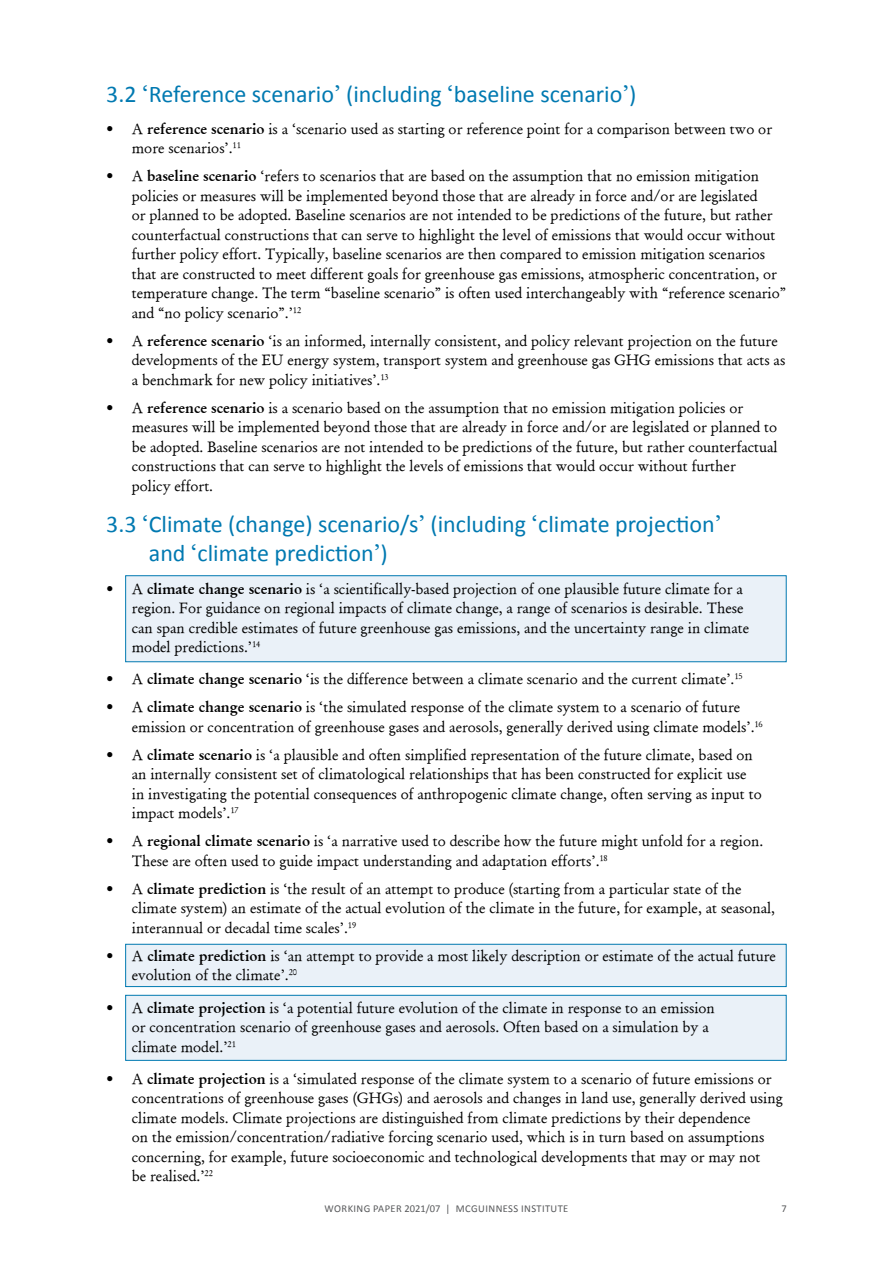
<style>
.page{position:relative;width:893px;height:1263px;background:#fff}
.page>*{position:absolute;margin:0;border:0;box-sizing:border-box;transform-origin:0 0}
.t1{font:24px/28.8px "Calibri";color:#0079b1}
.t2{font:15px/19.5px "Garamond Macronby Paul Kennett";color:#000}
.t3{font:10.5px "Calibri";letter-spacing:.04em;color:#58595b}
.s1{font-family:"Garamond Macronby Paul Kennett"}
.s2{font-family:"Garamond Macron Bold By Paul Kennett"}
</style>
<div class="page">
<div style="left:125px;top:575px;width:661px;height:87px;background:#eaf1f8;border:1px solid #0079b1"></div>
<div style="left:125px;top:944px;width:661px;height:43px;background:#eaf1f8;border:1px solid #0079b1"></div>
<div style="left:125px;top:995px;width:661px;height:65px;background:#eaf1f8;border:1px solid #0079b1"></div>
<h1 class="t1" style="left:106px;top:79px;width:532px">3.2 <span class="s1">‘</span>Reference scenario<span class="s1">’</span> (including <span class="s1">‘</span>baseline scenario<span class="s1">’</span>)</h1>
<p class="t2" style="left:132px;top:118px;width:642px;text-indent:-26px">¤ A <span class="s2">reference scenario</span> is a ‘scenario used as starting or reference point for a comparison between two or more scenarios’.<sup>11</sup></p>
<p class="t2" style="left:132px;top:166px;width:656px;text-indent:-26px">¤ A <span class="s2">baseline scenario</span> ‘refers to scenarios that are based on the assumption that no emission mitigation policies or measures will be implemented beyond those that are already in force and/or are legislated<br>or planned to be adopted. Baseline scenarios are not intended to be predictions of the future, but rather counterfactual constructions that can serve to highlight the level of emissions that would occur without further policy effort. Typically, baseline scenarios are then compared to emission mitigation scenarios that are constructed to meet different goals for greenhouse gas emissions, atmospheric concentration, or temperature change. The term “baseline scenario” is often used interchangeably with “reference scenario” and “no policy scenario”.’<sup>12</sup></p>
<p class="t2" style="left:132px;top:330px;width:655px;text-indent:-26px">¤ A <span class="s2">reference scenario</span> ‘is an informed, internally consistent, and policy relevant projection on the future developments of the EU energy system, transport system and greenhouse gas GHG emissions that acts as a benchmark for new policy initiatives’.<sup>13</sup></p>
<p class="t2" style="left:132px;top:397px;width:647px;text-indent:-26px">¤ A <span class="s2">reference scenario</span> is a scenario based on the assumption that no emission mitigation policies or measures will be implemented beyond those that are already in force and/or are legislated or planned to be adopted. Baseline scenarios are not intended to be predictions of the future, but rather counterfactual constructions that can serve to highlight the levels of emissions that would occur without further policy effort.</p>
<h1 class="t1" style="left:149px;top:510px;width:574px;text-indent:-43px">3.3 <span class="s1">‘</span>Climate (change) scenario/s<span class="s1">’</span> (including <span class="s1">‘</span>climate projection<span class="s1">’ </span>and <span class="s1">‘</span>climate prediction<span class="s1">’</span>)</h1>
<p class="t2" style="left:132px;top:578px;width:619px;text-indent:-26px">¤ A <span class="s2">climate change scenario</span> is ‘a scientifically-based projection of one plausible future climate for a region. For guidance on regional impacts of climate change, a range of scenarios is desirable. These can span credible estimates of future greenhouse gas emissions, and the uncertainty range in climate model predictions.’<sup>14</sup></p>
<p class="t2" style="left:106px;top:664px;width:638px;line-height:28px">¤ A <span class="s2">climate change scenario</span> ‘is the difference between a climate scenario and the current climate’.<sup>15 </sup>¤ A <span class="s2">climate change scenario</span> is ‘the simulated response of the climate system to a scenario of future</p>
<p class="t2" style="left:106px;top:712px;width:658px;line-height:28px;text-indent:26px">emission or concentration of greenhouse gases and aerosols, generally derived using climate models’.<sup>16 </sup>¤ A <span class="s2">climate scenario</span> is ‘a plausible and often simplified representation of the future climate, based on</p>
<p class="t2" style="left:132px;top:764px;width:631px">an internally consistent set of climatological relationships that has been constructed for explicit use in investigating the potential consequences of anthropogenic climate change, often serving as input to impact models’.<sup>17</sup></p>
<p class="t2" style="left:132px;top:831px;width:633px;text-indent:-26px">¤ A <span class="s2">regional climate scenario</span> is ‘a narrative used to describe how the future might unfold for a region.<br>These are often used to guide impact understanding and adaptation efforts’.<sup>18</sup></p>
<p class="t2" style="left:132px;top:878px;width:645px;text-indent:-26px">¤ A <span class="s2">climate prediction</span> is ‘the result of an attempt to produce (starting from a particular state of the climate system) an estimate of the actual evolution of the climate in the future, for example, at seasonal, interannual or decadal time scales’.<sup>19</sup></p>
<p class="t2" style="left:132px;top:945px;width:646px;text-indent:-26px">¤ A <span class="s2">climate prediction</span> is ‘an attempt to provide a most likely description or estimate of the actual future evolution of the climate’.<sup>20</sup></p>
<p class="t2" style="left:132px;top:997px;width:585px;text-indent:-26px">¤ A <span class="s2">climate projection</span> is ‘a potential future evolution of the climate in response to an emission or concentration scenario of greenhouse gases and aerosols. Often based on a simulation by a climate model.’<sup>21</sup></p>
<p class="t2" style="left:132px;top:1068px;width:652px;text-indent:-26px">¤ A <span class="s2">climate projection</span> is a ‘simulated response of the climate system to a scenario of future emissions or concentrations of greenhouse gases (GHGs) and aerosols and changes in land use, generally derived using climate models. Climate projections are distinguished from climate predictions by their dependence<br>on the emission/concentration/radiative forcing scenario used, which is in turn based on assumptions concerning, for example, future socioeconomic and technological developments that may or may not<br>be realised.’<sup>22</sup></p>
<p class="t3" style="left:325px;top:1202px;width:245px">WORKING PAPER 2021/07 | MCGUINNESS INSTITUTE</p>
<p class="t3" style="left:781px;top:1201px;width:7px">7</p>
</div>
